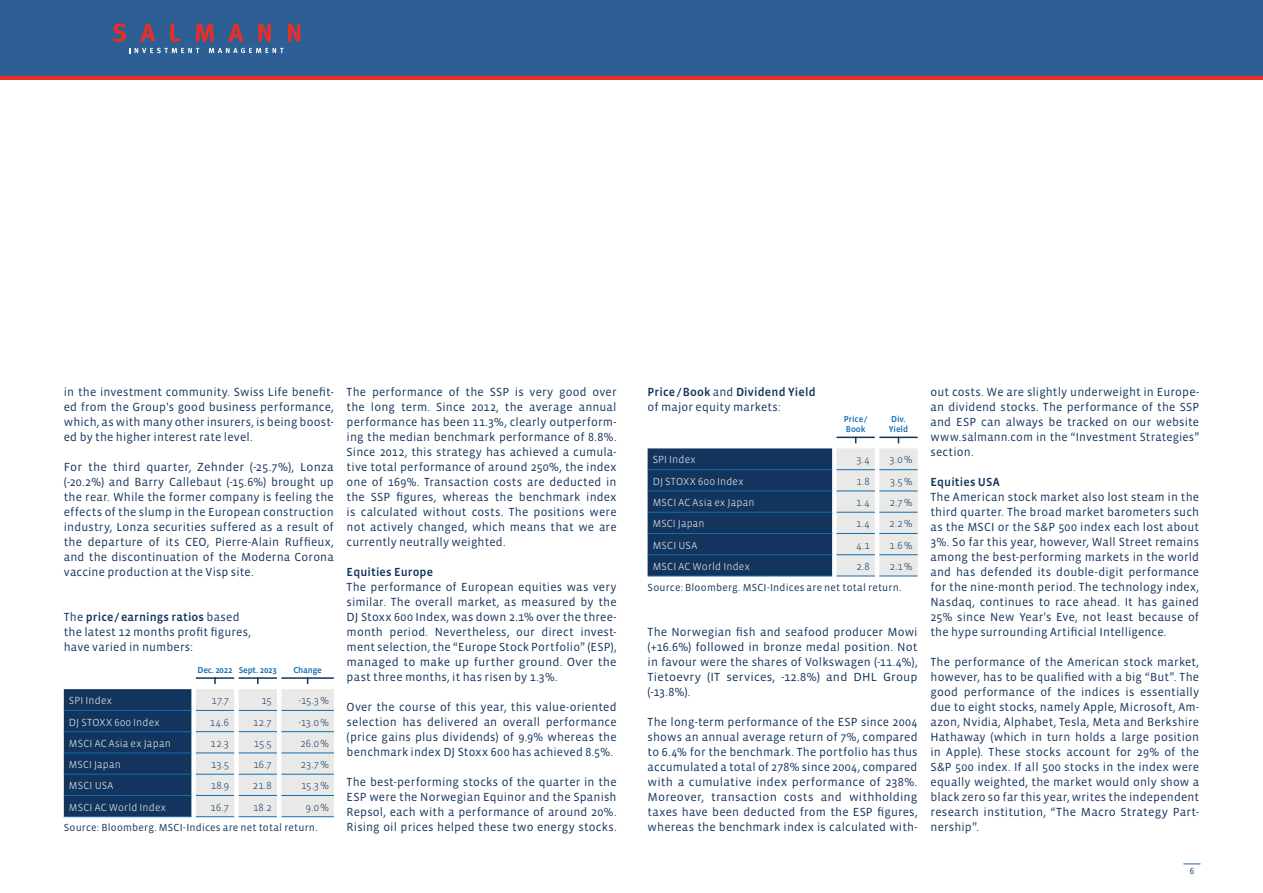
<style>
.page{position:relative;width:1263px;height:893px;background:#fff}
.page>*{position:absolute;margin:0;border:0;box-sizing:border-box;transform-origin:0 0}
.t1{font:12px/15px "Vista Sans OT";letter-spacing:.015em;color:#13345c;text-align:justify}
.t2{font:500 12px "Vista Sans OT";letter-spacing:.01em;color:#13345c}
.t3{font:300 10.5px "Vista Sans OT";letter-spacing:.02em;color:#fff}
.t4{font:300 10.5px "Vista Sans OT";letter-spacing:.02em;color:#13345c}
.t5{font:10.5px "Vista Sans OT";letter-spacing:.02em;color:#13345c}
.t6{font:9px "Vista Sans OT";color:#13345c}
.t7{font:500 8.7px/10.2px "Vista Sans OT";letter-spacing:-.02em;color:#116db2}
.s1{font-weight:500}
</style>
<div class="page">
<div style="left:0;top:0;width:1263px;height:78px;background:#2e5f94"></div>
<svg style="left:113px;top:23px;width:13px;height:19px"></svg>
<svg style="left:140px;top:24px;width:15px;height:18px"></svg>
<svg style="left:170px;top:24px;width:10px;height:18px"></svg>
<svg style="left:195px;top:24px;width:19px;height:18px"></svg>
<svg style="left:228px;top:24px;width:16px;height:18px"></svg>
<svg style="left:258px;top:24px;width:13px;height:18px"></svg>
<svg style="left:288px;top:24px;width:12px;height:18px"></svg>
<svg style="left:129px;top:48px;width:70px;height:5px"></svg>
<svg style="left:209px;top:48px;width:75px;height:5px"></svg>
<hr style="left:0;top:77px;width:1263px;height:3px;background:#e63027">
<svg style="left:64px;top:677px;width:270px;height:140px;background:#8597ab"></svg>
<hr style="left:648px;top:576px;width:184px;height:1px;background:#116db2">
<hr style="left:837px;top:576px;width:38px;height:1px;background:#116db2">
<hr style="left:879px;top:576px;width:39px;height:1px;background:#116db2">
<svg style="left:648px;top:437px;width:270px;height:139px;background:#5d7591"></svg>
<svg style="left:1183px;top:863px;width:17px;height:1px"></svg>
<p class="t1" style="left:64px;top:385px;width:271px">in the investment community. Swiss Life benefit&shy;ed from the Group's good business performance, which, as with many other insurers, is being boost&shy;ed by the higher interest rate level.</p>
<p class="t1" style="left:64px;top:460px;width:271px">For the third quarter, Zehnder (-25.7%), Lonza (-20.2%) and Barry Callebaut (-15.6%) brought up the rear. While the former company is feeling the effects of the slump in the European construction industry, Lonza securities suffered as a result of the departure of its CEO, Pierre-Alain Ruffieux, and the discontinuation of the Moderna Corona vaccine production at the Visp site.</p>
<p class="t1" style="left:64px;top:610px;width:189px;text-align:left">The <span class="s1">price/earnings ratios</span> based the latest 12 months profit figures, have varied in numbers:</p>
<p class="t7" style="left:198px;top:665px;width:81px">Dec. 2022 Sept. 2023</p>
<p class="t7" style="left:293px;top:665px;width:30px">Change</p>
<p class="t3" style="left:69px;top:695px;width:45px">SPI Index</p>
<p class="t4" style="left:212px;top:695px;width:19px">17.7</p>
<p class="t4" style="left:261px;top:695px;width:12px">15</p>
<p class="t4" style="left:299px;top:695px;width:31px">-15.3%</p>
<p class="t3" style="left:69px;top:717px;width:92px">DJ STOXX 600 Index</p>
<p class="t4" style="left:210px;top:717px;width:21px">14.6</p>
<p class="t4" style="left:253px;top:717px;width:20px">12.7</p>
<p class="t4" style="left:298px;top:717px;width:32px">-13.0%</p>
<p class="t3" style="left:69px;top:738px;width:104px">MSCI AC Asia ex Japan</p>
<p class="t4" style="left:211px;top:738px;width:20px">12.3</p>
<p class="t4" style="left:254px;top:738px;width:19px">15.5</p>
<p class="t4" style="left:300px;top:738px;width:30px">26.0%</p>
<p class="t3" style="left:69px;top:759px;width:53px">MSCI Japan</p>
<p class="t4" style="left:211px;top:759px;width:19px">13.5</p>
<p class="t4" style="left:253px;top:759px;width:20px">16.7</p>
<p class="t4" style="left:301px;top:759px;width:30px">23.7%</p>
<p class="t3" style="left:69px;top:780px;width:46px">MSCI USA</p>
<p class="t4" style="left:211px;top:780px;width:20px">18.9</p>
<p class="t4" style="left:253px;top:780px;width:20px">21.8</p>
<p class="t4" style="left:301px;top:780px;width:29px">15.3%</p>
<p class="t3" style="left:69px;top:802px;width:99px">MSCI AC World Index</p>
<p class="t4" style="left:211px;top:802px;width:20px">16.7</p>
<p class="t4" style="left:253px;top:802px;width:20px">18.2</p>
<p class="t4" style="left:306px;top:802px;width:25px">9.0%</p>
<p class="t5" style="left:64px;top:822px;width:255px">Source: Bloomberg. MSCI-Indices are net total return.</p>
<p class="t1" style="left:347px;top:385px;width:271px">The performance of the SSP is very good over the long term. Since 2012, the average annual performance has been 11.3%, clearly outperform&shy;ing the median benchmark performance of 8.8%.<br>Since 2012, this strategy has achieved a cumula&shy;tive total performance of around 250%, the index one of 169%. Transaction costs are deducted in the SSP figures, whereas the benchmark index is calculated without costs. The positions were not actively changed, which means that we are currently neutrally weighted.</p>
<p class="t2" style="left:347px;top:566px;width:88px">Equities Europe</p>
<p class="t1" style="left:347px;top:580px;width:271px">The performance of European equities was very similar. The overall market, as measured by the DJ Stoxx 600 Index, was down 2.1% over the three&shy;month period. Nevertheless, our direct invest&shy;ment selection, the “Europe Stock Portfolio” (ESP), managed to make up further ground. Over the past three months, it has risen by 1.3%.</p>
<p class="t1" style="left:347px;top:700px;width:271px">Over the course of this year, this value-oriented selection has delivered an overall performance (price gains plus dividends) of 9.9% whereas the benchmark index DJ Stoxx 600 has achieved 8.5%.</p>
<p class="t1" style="left:347px;top:775px;width:271px">The best-performing stocks of the quarter in the ESP were the Norwegian Equinor and the Spanish Repsol, each with a performance of around 20%.<br>Rising oil prices helped these two energy stocks.</p>
<p class="t1" style="left:648px;top:385px;width:170px"><span class="s1">Price /Book</span> and <span class="s1">Dividend Yield </span>of major equity markets:</p>
<p class="t7" style="left:844px;top:414px;width:25px">Price/<br>Book</p>
<p class="t7" style="left:889px;top:414px;width:21px">Div.<br>Yield</p>
<p class="t3" style="left:653px;top:454px;width:45px">SPI Index</p>
<p class="t4" style="left:856px;top:454px;width:15px">3.4</p>
<p class="t4" style="left:889px;top:454px;width:24px">3.0%</p>
<p class="t3" style="left:653px;top:476px;width:92px">DJ STOXX 600 Index</p>
<p class="t4" style="left:856px;top:476px;width:15px">1.8</p>
<p class="t4" style="left:890px;top:476px;width:24px">3.5%</p>
<p class="t3" style="left:653px;top:497px;width:104px">MSCI AC Asia ex Japan</p>
<p class="t4" style="left:856px;top:497px;width:15px">1.4</p>
<p class="t4" style="left:890px;top:497px;width:24px">2.7%</p>
<p class="t3" style="left:653px;top:518px;width:53px">MSCI Japan</p>
<p class="t4" style="left:856px;top:518px;width:15px">1.4</p>
<p class="t4" style="left:889px;top:518px;width:24px">2.2%</p>
<p class="t3" style="left:653px;top:540px;width:46px">MSCI USA</p>
<p class="t4" style="left:856px;top:540px;width:15px">4.1</p>
<p class="t4" style="left:889px;top:540px;width:25px">1.6%</p>
<p class="t3" style="left:653px;top:561px;width:99px">MSCI AC World Index</p>
<p class="t4" style="left:856px;top:561px;width:15px">2.8</p>
<p class="t4" style="left:890px;top:561px;width:24px">2.1%</p>
<p class="t5" style="left:648px;top:582px;width:255px">Source: Bloomberg. MSCI-Indices are net total return.</p>
<p class="t1" style="left:648px;top:625px;width:271px">The Norwegian fish and seafood producer Mowi (+16.6%) followed in bronze medal position. Not in favour were the shares of Volkswagen (-11.4%), Tietoevry (IT services, -12.8%) and DHL Group (-13.8%).</p>
<p class="t1" style="left:648px;top:715px;width:271px">The long-term performance of the ESP since 2004 shows an annual average return of 7%, compared to 6.4% for the benchmark. The portfolio has thus accumulated a total of 278% since 2004, compared with a cumulative index performance of 238%.<br>Moreover, transaction costs and withholding taxes have been deducted from the ESP figures, whereas the benchmark index is calculated with-</p>
<p class="t1" style="left:930px;top:385px;width:270px">out costs. We are slightly underweight in Europe&shy;an dividend stocks. The performance of the SSP and ESP can always be tracked on our website www.salmann.com in the “Investment Strategies” section.</p>
<p class="t2" style="left:930px;top:476px;width:71px">Equities USA</p>
<p class="t1" style="left:930px;top:490px;width:270px">The American stock market also lost steam in the third quarter. The broad market barometers such as the MSCI or the S&amp;P 500 index each lost about 3%. So far this year, however, Wall Street remains among the best-performing markets in the world and has defended its double-digit performance for the nine-month period. The technology index, Nasdaq, continues to race ahead. It has gained 25% since New Year's Eve, not least because of the hype surrounding Artificial Intelligence.</p>
<p class="t1" style="left:930px;top:655px;width:270px">The performance of the American stock market, however, has to be qualified with a big “But”. The good performance of the indices is essentially due to eight stocks, namely Apple, Microsoft, Am&shy;azon, Nvidia, Alphabet, Tesla, Meta and Berkshire Hathaway (which in turn holds a large position in Apple). These stocks account for 29% of the S&amp;P 500 index. If all 500 stocks in the index were equally weighted, the market would only show a black zero so far this year, writes the independent research institution, “The Macro Strategy Part&shy;nership”.</p>
<p class="t6" style="left:1190px;top:867px;width:6px">6</p>
</div>
